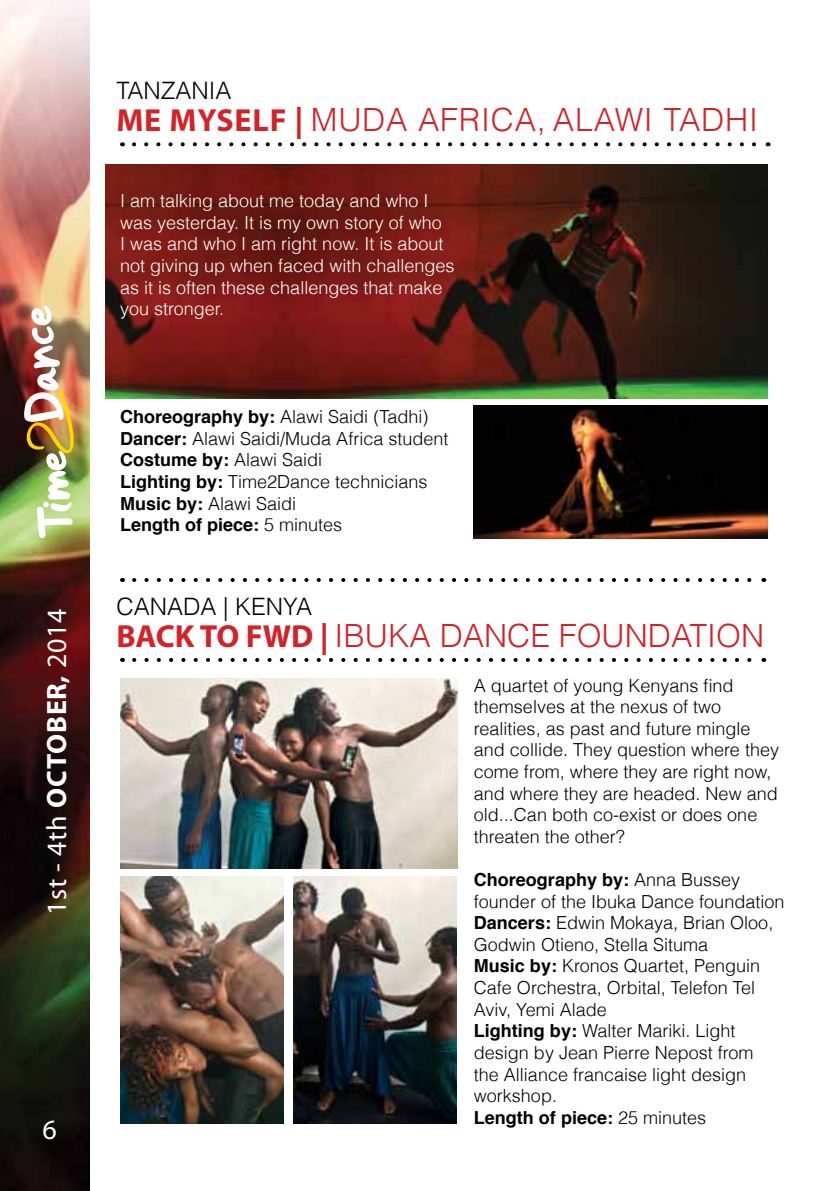
<style>
.page{position:relative;width:840px;height:1191px;background:#fff}
.page>*{position:absolute;margin:0;border:0;box-sizing:border-box;transform-origin:0 0}
.t1{font:300 32px "Helvetica";color:#d2232a}
.t2{font:300 32px "Helvetica";letter-spacing:.025em;color:#d2232a}
.t3{font:28px "Myriad Pro";letter-spacing:.025em;color:#fff}
.t4{font:300 24px "Helvetica";color:#000}
.t5{font:300 18px/21.6px "Helvetica";color:#000}
.t6{font:300 18px/21.6px "Helvetica";color:#fff}
.s1{font-weight:700}
.s2{font-family:"Myriad Pro";font-weight:700}
</style>
<div class="page">
<img style="left:0;top:0;width:89px;height:1191px">
<img style="left:24px;top:306px;width:50px;height:232px">
<svg style="left:134px;top:142px;width:622px;height:4px"></svg>
<svg style="left:134px;top:658px;width:618px;height:4px"></svg>
<svg style="left:134px;top:578px;width:618px;height:4px"></svg>
<img style="left:293px;top:876px;width:163px;height:247px">
<img style="left:120px;top:876px;width:163px;height:247px">
<img style="left:120px;top:678px;width:337px;height:190px">
<img style="left:473px;top:405px;width:294px;height:133px">
<img style="left:105px;top:164px;width:661px;height:234px">
<h2 class="t3" style="left:39px;top:915px;width:308px;rotate:-90deg">1st - 4th <span class="s1">OCTOBER,</span> 2014</h2>
<h2 class="t3" style="left:43px;top:1112px;width:16px">6</h2>
<h3 class="t4" style="left:116px;top:72px;width:117px">TANZANIA</h3>
<h1 class="t2" style="left:116px;top:94px;width:642px"><span class="s2">ME MYSELF |</span> MUDA AFRICA, ALAWI TADHI</h1>
<p class="t6" style="left:120px;top:189px;width:336px">I am talking about me today and who I was yesterday. It is my own story of who<br>I was and who I am right now. It is about not giving up when faced with challenges as it is often these challenges that make you stronger.</p>
<p class="t5" style="left:120px;top:405px;width:330px"><span class="s1">Choreography by:</span> Alawi Saidi (Tadhi)<br><span class="s1">Dancer:</span> Alawi Saidi/Muda Africa student<br><span class="s1">Costume by:</span> Alawi Saidi<br><span class="s1">Lighting by:</span> Time2Dance technicians<br><span class="s1">Music by:</span> Alawi Saidi<br><span class="s1">Length of piece:</span> 5 minutes</p>
<h3 class="t4" style="left:116px;top:587px;width:197px">CANADA | KENYA</h3>
<h1 class="t1" style="left:116px;top:610px;width:649px"><span class="s2">BACK TO FWD |</span> IBUKA DANCE FOUNDATION</h1>
<p class="t5" style="left:473px;top:673px;width:306px">A quartet of young Kenyans find themselves at the nexus of two realities, as past and future mingle and collide. They question where they come from, where they are right now, and where they are headed. New and old...Can both co-exist or does one threaten the other?</p>
<p class="t5" style="left:473px;top:868px;width:312px"><span class="s1">Choreography by:</span> Anna Bussey founder of the Ibuka Dance foundation<br><span class="s1">Dancers:</span> Edwin Mokaya, Brian Oloo,<br>Godwin Otieno, Stella Situma<br><span class="s1">Music by:</span> Kronos Quartet, Penguin<br>Cafe Orchestra, Orbital, Telefon Tel<br>Aviv, Yemi Alade<br><span class="s1">Lighting by:</span> Walter Mariki. Light design by Jean Pierre Nepost from<br>the Alliance francaise light design workshop.<br><span class="s1">Length of piece:</span> 25 minutes</p>
</div>
